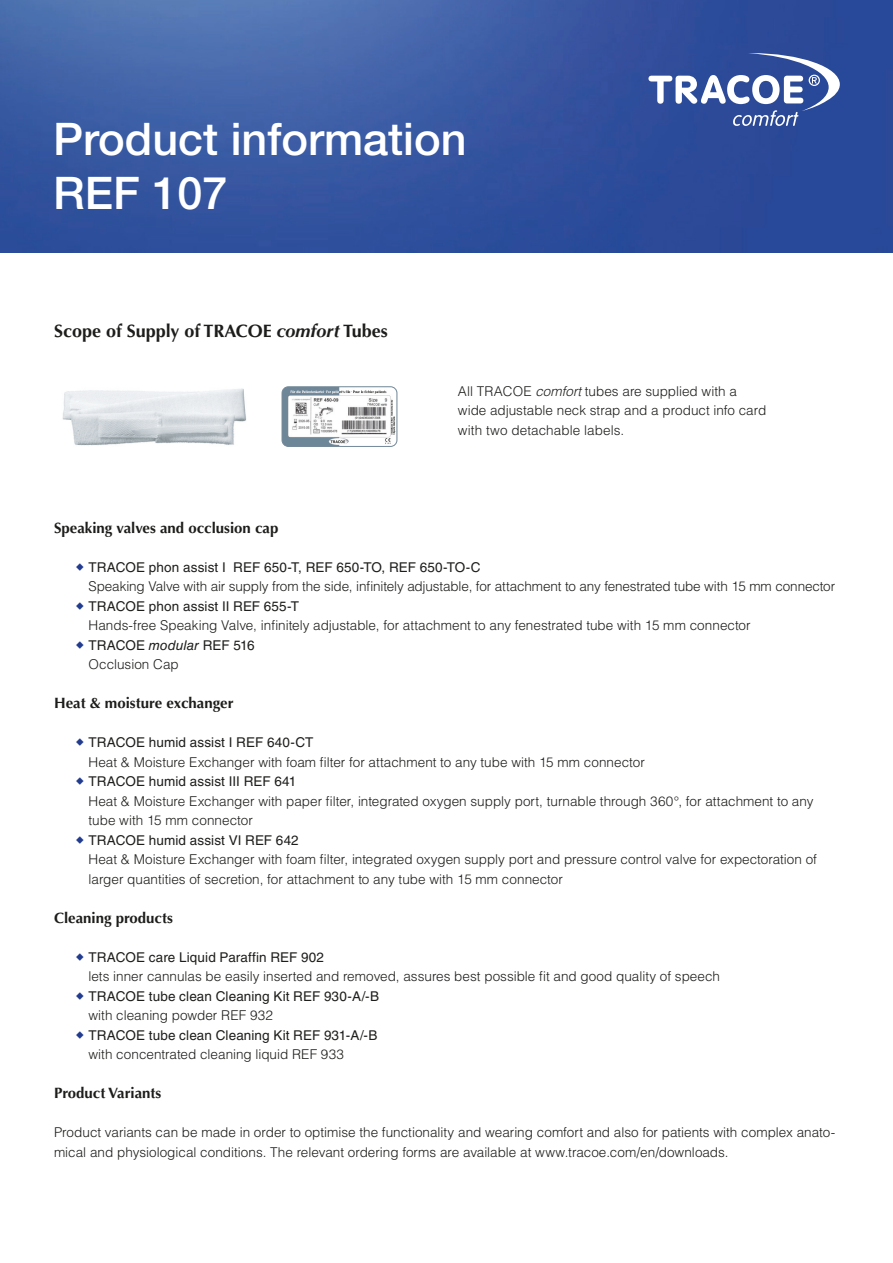
<style>
.page{position:relative;width:893px;height:1263px;background:#fff}
.page>*{position:absolute;margin:0;border:0;box-sizing:border-box;transform-origin:0 0}
.t1{font:500 45px/54px "Helvetica Neue LT Pro";color:#fff}
.Allgemein_-_Head{font:700 18px "Optima LT Std";color:#1d1d1b}
.Produkt_-_Head{font:700 15px "Optima LT Std";color:#1d1d1b}
.Produkt_-_Head-2{font:300 13.5px/19.5px "Helvetica LT Std";color:#1d1d1b}
.Produkt_-_Copy_Aufzä{font:300 13.5px/19.5px "Helvetica LT Std";color:#1d1d1b}
.s1{font-style:italic}
.s2{font-weight:400}
.s3{font-weight:400;font-style:italic}
</style>
<div class="page">
<img style="left:0;top:0;width:893px;height:253px">
<svg style="left:648px;top:53px;width:192px;height:73px"></svg>
<img style="left:62px;top:388px;width:184px;height:58px">
<img style="left:282px;top:388px;width:115px;height:57px">
<div style="left:282px;top:386px;width:115px;height:61px;border:1px solid #718799;border-radius:6px"></div>
<p class="t1" style="left:53px;top:112px;width:415px">Product information<br>REF 107</p>
<p class="Allgemein_-_Head" style="left:54px;top:321px;width:335px">Scope of Supply of TRACOE <span class="s1">comfort</span> Tubes</p>
<p class="Produkt_-_Copy_Aufzä" style="left:458px;top:381px;width:310px">All TRACOE <span class="s1">comfort</span> tubes are supplied with a wide adjustable neck strap and a product info card with two detachable labels.</p>
<p class="Produkt_-_Head" style="left:54px;top:519px;width:226px">Speaking valves and occlusion cap</p>
<p class="Produkt_-_Head-2" style="left:88px;top:557px;width:748px"><span class="s2">TRACOE phon assist I REF 650-T, REF 650-TO, REF 650-TO-C<br></span>Speaking Valve with air supply from the side, infinitely adjustable, for attachment to any fenestrated tube with 15 mm connector <span class="s2">TRACOE phon assist II REF 655-T<br></span>Hands-free Speaking Valve, infinitely adjustable, for attachment to any fenestrated tube with 15 mm connector<br><span class="s2">TRACOE</span> <span class="s3">modular</span> <span class="s2">REF 516<br></span>Occlusion Cap</p>
<p class="Produkt_-_Head" style="left:54px;top:694px;width:181px">Heat &amp; moisture exchanger</p>
<p class="Produkt_-_Head-2" style="left:88px;top:732px;width:730px"><span class="s2">TRACOE humid assist I REF 640-CT<br></span>Heat &amp; Moisture Exchanger with foam filter for attachment to any tube with 15 mm connector<br><span class="s2">TRACOE humid assist III REF 641<br></span>Heat &amp; Moisture Exchanger with paper filter, integrated oxygen supply port, turnable through 360°, for attachment to any tube with 15 mm connector<br><span class="s2">TRACOE humid assist VI REF 642<br></span>Heat &amp; Moisture Exchanger with foam filter, integrated oxygen supply port and pressure control valve for expectoration of larger quantities of secretion, for attachment to any tube with 15 mm connector</p>
<p class="Produkt_-_Head" style="left:54px;top:909px;width:120px">Cleaning products</p>
<p class="Produkt_-_Head-2" style="left:88px;top:947px;width:633px"><span class="s2">TRACOE care Liquid Paraffin REF 902<br></span>lets inner cannulas be easily inserted and removed, assures best possible fit and good quality of speech <span class="s2">TRACOE tube clean Cleaning Kit REF 930-A/-B<br></span>with cleaning powder REF 932<br><span class="s2">TRACOE tube clean Cleaning Kit REF 931-A/-B<br></span>with concentrated cleaning liquid REF 933</p>
<p class="Produkt_-_Head" style="left:54px;top:1084px;width:109px">Product Variants</p>
<p class="Produkt_-_Head-2" style="left:54px;top:1122px;width:783px">Product variants can be made in order to optimise the functionality and wearing comfort and also for patients with complex anato&shy;mical and physiological conditions. The relevant ordering forms are available at www.tracoe.com/en/downloads.</p>
</div>
